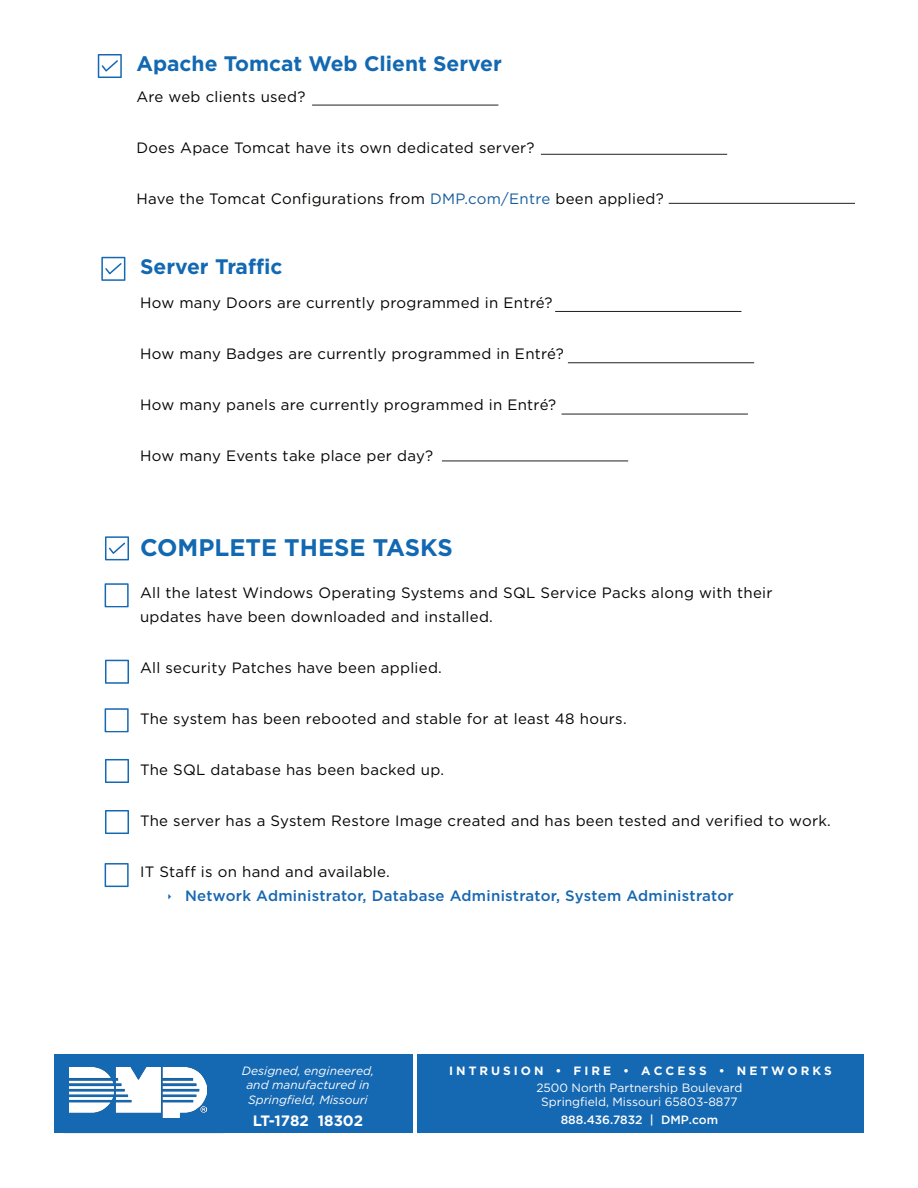
<style>
.page{position:relative;width:918px;height:1188px;background:#fff}
.page>*{position:absolute;margin:0;border:0;box-sizing:border-box;transform-origin:0 0}
.t1{font:700 24px "Gotham";color:#1269b2}
.t2{font:700 21px "Gotham";color:#1269b2}
.Body_Copy{font:15px/24px "Gotham";letter-spacing:.02em;color:#040503}
.t3{font:500 15px "Gotham";letter-spacing:.02em;color:#1767b1}
.t4{font:700 15px "Gotham";color:#fff}
.t5{font:12px/14.4px "Gotham";color:#fff;text-align:center}
.t6{font:italic 12px/14.4px "Gotham";color:#fff;text-align:center}
.t7{font:700 12px "Gotham";letter-spacing:.25em;color:#fff}
.t8{font:500 12px "Gotham";color:#fff}
.s1{color:#175d9e}
</style>
<div class="page">
<svg style="left:64px;top:1054px;width:160px;height:80px"></svg>
<div style="left:54px;top:1055px;width:359px;height:78px;background:#1568b2"></div>
<div style="left:417px;top:1055px;width:447px;height:78px;background:#1568b2"></div>
<img style="left:69px;top:1067px;width:138px;height:51px">
<svg style="left:101px;top:257px;width:24px;height:24px"></svg>
<hr style="left:555px;top:311px;width:186px;height:1px;background:#231f20">
<hr style="left:568px;top:362px;width:186px;height:1px;background:#231f20">
<hr style="left:562px;top:414px;width:186px;height:1px;background:#231f20">
<hr style="left:442px;top:461px;width:186px;height:1px;background:#231f20">
<svg style="left:98px;top:54px;width:24px;height:24px"></svg>
<hr style="left:312px;top:105px;width:186px;height:1px;background:#231f20">
<hr style="left:541px;top:154px;width:186px;height:1px;background:#231f20">
<hr style="left:669px;top:203px;width:186px;height:1px;background:#231f20">
<svg style="left:105px;top:583px;width:24px;height:24px"></svg>
<div style="left:107px;top:586px;width:19px;height:19px;background:#fff"></div>
<svg style="left:105px;top:708px;width:24px;height:24px"></svg>
<div style="left:107px;top:711px;width:19px;height:19px;background:#fff"></div>
<svg style="left:105px;top:863px;width:24px;height:24px"></svg>
<div style="left:107px;top:866px;width:19px;height:19px;background:#fff"></div>
<svg style="left:105px;top:536px;width:24px;height:24px"></svg>
<svg style="left:105px;top:660px;width:24px;height:24px"></svg>
<div style="left:107px;top:662px;width:19px;height:20px;background:#fff"></div>
<svg style="left:105px;top:810px;width:24px;height:24px"></svg>
<div style="left:107px;top:813px;width:19px;height:19px;background:#fff"></div>
<svg style="left:105px;top:759px;width:24px;height:24px"></svg>
<div style="left:107px;top:762px;width:19px;height:19px;background:#fff"></div>
<p class="t2" style="left:136px;top:49px;width:367px">Apache Tomcat Web Client Server</p>
<p class="Body_Copy" style="left:136px;top:84px;width:171px">Are web clients used?</p>
<p class="Body_Copy" style="left:136px;top:135px;width:400px">Does Apace Tomcat have its own dedicated server?</p>
<p class="Body_Copy" style="left:136px;top:186px;width:529px">Have the Tomcat Configurations from <span class="s1">DMP.com/Entre</span> been applied?</p>
<p class="t2" style="left:140px;top:252px;width:144px">Server Traffic</p>
<p class="Body_Copy" style="left:140px;top:291px;width:414px">How many Doors are currently programmed in Entré?</p>
<p class="Body_Copy" style="left:140px;top:342px;width:425px">How many Badges are currently programmed in Entré?</p>
<p class="Body_Copy" style="left:140px;top:393px;width:418px">How many panels are currently programmed in Entré?</p>
<p class="Body_Copy" style="left:140px;top:444px;width:295px">How many Events take place per day?</p>
<p class="t1" style="left:140px;top:531px;width:314px">COMPLETE THESE TASKS</p>
<p class="Body_Copy" style="left:140px;top:581px;width:634px">All the latest Windows Operating Systems and SQL Service Packs along with their updates have been downloaded and installed.</p>
<p class="Body_Copy" style="left:140px;top:656px;width:303px">All security Patches have been applied.</p>
<p class="Body_Copy" style="left:140px;top:707px;width:488px">The system has been rebooted and stable for at least 48 hours.</p>
<p class="Body_Copy" style="left:140px;top:758px;width:306px">The SQL database has been backed up.</p>
<p class="Body_Copy" style="left:140px;top:809px;width:692px">The server has a System Restore Image created and has been tested and verified to work.</p>
<p class="Body_Copy" style="left:140px;top:860px;width:251px">IT Staff is on hand and available.</p>
<p class="t3" style="left:185px;top:886px;width:550px">Network Administrator, Database Administrator, System Administrator</p>
<p class="t6" style="left:242px;top:1063px;width:134px">Designed, engineered, and manufactured in<br>Springfield, Missouri</p>
<p class="t4" style="left:253px;top:1111px;width:112px">LT-1782 18302</p>
<p class="t7" style="left:449px;top:1063px;width:384px">INTRUSION • FIRE • ACCESS • NETWORKS</p>
<p class="t5" style="left:536px;top:1080px;width:208px">2500 North Partnership Boulevard<br>Springfield, Missouri 65803-8877</p>
<p class="t8" style="left:561px;top:1112px;width:159px">888.436.7832 | DMP.com</p>
</div>
